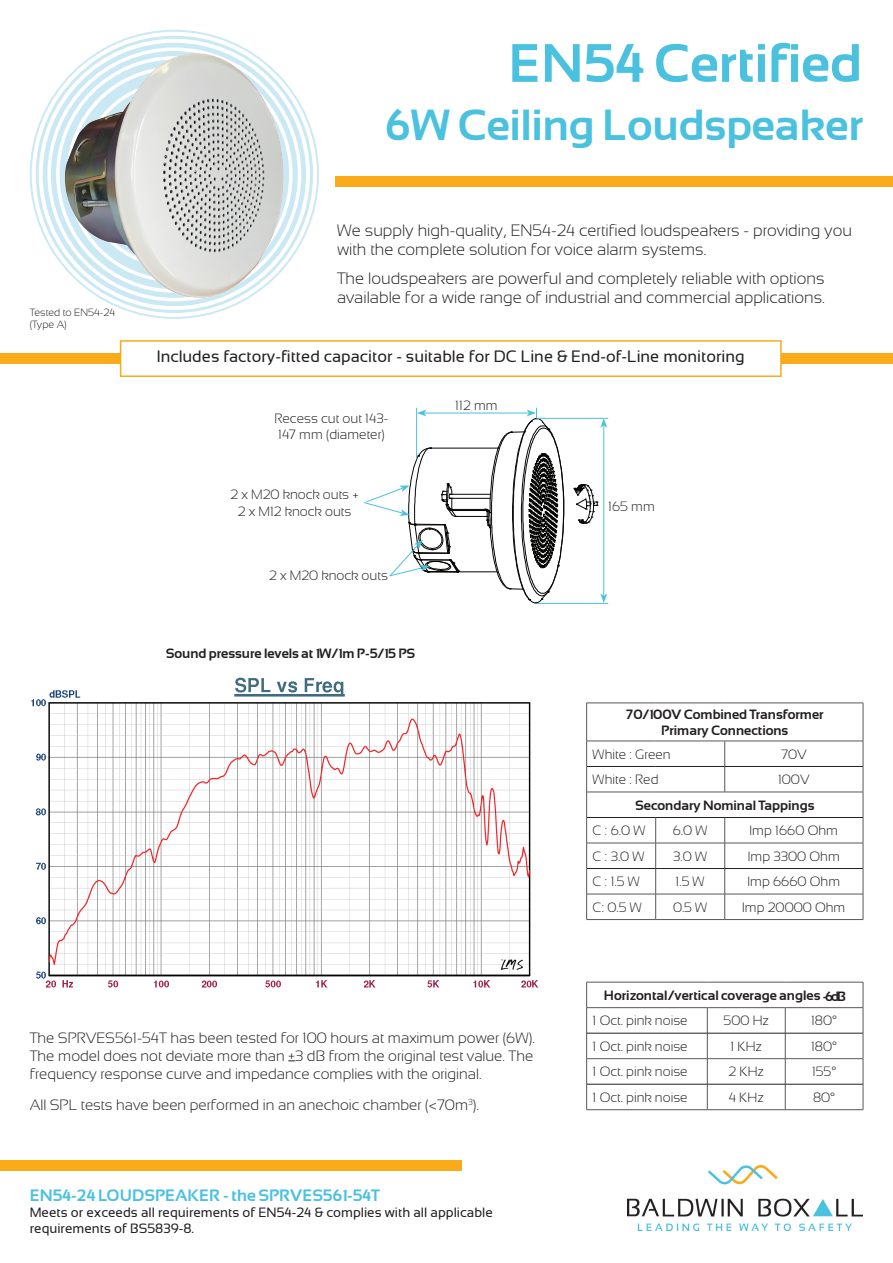
<style>
.page{position:relative;width:893px;height:1263px;background:#fff}
.page>*{position:absolute;margin:0;border:0;box-sizing:border-box;transform-origin:0 0}
.Page_Heading_p1{font:700 54px "Sansation";color:#4ac1df}
.Page_Heading_p1-2{font:700 43.5px "Sansation";color:#4ac1df}
.First_para_front_pag{font:300 16.5px/19.8px "Sansation";color:#231f20}
.t1{font:16.5px "Sansation";color:#231f20}
.Product_Category{font:700 16.5px "Sansation";color:#4ac1df}
.t2{font:300 15px/18px "Sansation";color:#231f20;text-align:justify}
.Table_text{font:300 13.5px/16.2px "Sansation";color:#231f20}
.Table_text_heading{font:700 13.5px "Sansation";color:#231f20}
.Product_Category-2{font:13.5px/16.2px "Sansation";color:#231f20}
.Table_text-2{font:300 10.5px "Sansation";color:#231f20}
</style>
<div class="page">
<svg style="left:36px;top:36px;width:277px;height:277px;background:#cfeaf4"></svg>
<div style="left:39px;top:39px;width:271px;height:271px;background:#fff;border-radius:50%"></div>
<svg style="left:43px;top:43px;width:263px;height:263px;fill:#cbe9f4"></svg>
<img style="left:31px;top:677px;width:507px;height:311px">
<hr style="left:586px;top:982px;width:121px;height:1px;background:#5b5655">
<hr style="left:707px;top:982px;width:78px;height:1px;background:#5b5655">
<hr style="left:785px;top:982px;width:78px;height:1px;background:#5b5655">
<hr style="left:586px;top:1007px;width:121px;height:1px;background:#5b5655">
<hr style="left:707px;top:1007px;width:78px;height:1px;background:#5b5655">
<hr style="left:785px;top:1007px;width:78px;height:1px;background:#5b5655">
<hr style="left:586px;top:1058px;width:121px;height:1px;background:#5b5655">
<hr style="left:707px;top:1058px;width:78px;height:1px;background:#5b5655">
<hr style="left:785px;top:1058px;width:78px;height:1px;background:#5b5655">
<svg style="left:586px;top:982px;width:1px;height:127px"></svg>
<svg style="left:707px;top:1008px;width:1px;height:101px"></svg>
<svg style="left:785px;top:1008px;width:1px;height:101px"></svg>
<svg style="left:863px;top:982px;width:1px;height:127px"></svg>
<hr style="left:586px;top:1109px;width:121px;height:1px;background:#5b5655">
<hr style="left:707px;top:1109px;width:78px;height:1px;background:#5b5655">
<hr style="left:785px;top:1109px;width:78px;height:1px;background:#5b5655">
<hr style="left:587px;top:1033px;width:120px;height:1px;background:#231f20">
<hr style="left:707px;top:1033px;width:78px;height:1px;background:#231f20">
<hr style="left:785px;top:1033px;width:78px;height:1px;background:#231f20">
<hr style="left:587px;top:1084px;width:120px;height:1px;background:#231f20">
<hr style="left:707px;top:1084px;width:78px;height:1px;background:#231f20">
<hr style="left:785px;top:1084px;width:78px;height:1px;background:#231f20">
<hr style="left:450px;top:498px;width:40px;height:1px;background:#040503">
<hr style="left:450px;top:494px;width:40px;height:1px;background:#040503">
<hr style="left:456px;top:516px;width:31px;height:1px;background:#040503">
<hr style="left:448px;top:509px;width:38px;height:1px;background:#040503">
<hr style="left:452px;top:510px;width:36px;height:1px;background:#040503">
<hr style="left:430px;top:448px;width:68px;height:1px;background:#040503">
<hr style="left:429px;top:571px;width:68px;height:1px;background:#040503">
<svg style="left:574px;top:484px;width:24px;height:40px"></svg>
<hr style="left:416px;top:408px;width:1px;height:51px;background:#4ac1df">
<hr style="left:424px;top:413px;width:105px;height:1px;background:#4ac1df">
<svg style="left:417px;top:410px;width:9px;height:6px"></svg>
<svg style="left:485px;top:408px;width:79px;height:196px"></svg>
<hr style="left:536px;top:418px;width:72px;height:1px;background:#4ac1df">
<hr style="left:536px;top:603px;width:72px;height:1px;background:#4ac1df">
<hr style="left:603px;top:425px;width:1px;height:171px;background:#4ac1df">
<svg style="left:600px;top:418px;width:7px;height:10px"></svg>
<svg style="left:600px;top:593px;width:7px;height:10px"></svg>
<svg style="left:364px;top:448px;width:96px;height:129px"></svg>
<hr style="left:586px;top:703px;width:70px;height:1px;background:#5b5655">
<hr style="left:586px;top:703px;width:1px;height:38px;background:#5b5655">
<hr style="left:656px;top:703px;width:69px;height:1px;background:#5b5655">
<hr style="left:725px;top:703px;width:138px;height:1px;background:#5b5655">
<hr style="left:863px;top:703px;width:1px;height:38px;background:#5b5655">
<hr style="left:586px;top:741px;width:70px;height:1px;background:#5b5655">
<hr style="left:656px;top:741px;width:69px;height:1px;background:#5b5655">
<hr style="left:725px;top:741px;width:138px;height:1px;background:#5b5655">
<svg style="left:724px;top:741px;width:1px;height:51px"></svg>
<hr style="left:586px;top:792px;width:70px;height:1px;background:#5b5655">
<hr style="left:656px;top:792px;width:69px;height:1px;background:#5b5655">
<hr style="left:725px;top:792px;width:138px;height:1px;background:#5b5655">
<hr style="left:586px;top:843px;width:70px;height:1px;background:#5b5655">
<hr style="left:656px;top:843px;width:69px;height:1px;background:#5b5655">
<hr style="left:725px;top:843px;width:138px;height:1px;background:#5b5655">
<hr style="left:586px;top:894px;width:70px;height:1px;background:#5b5655">
<svg style="left:586px;top:741px;width:1px;height:178px"></svg>
<hr style="left:656px;top:894px;width:69px;height:1px;background:#5b5655">
<svg style="left:655px;top:818px;width:1px;height:101px"></svg>
<hr style="left:725px;top:894px;width:138px;height:1px;background:#5b5655">
<svg style="left:724px;top:818px;width:1px;height:101px"></svg>
<svg style="left:863px;top:741px;width:1px;height:178px"></svg>
<hr style="left:586px;top:919px;width:70px;height:1px;background:#5b5655">
<hr style="left:656px;top:919px;width:69px;height:1px;background:#5b5655">
<hr style="left:725px;top:919px;width:138px;height:1px;background:#5b5655">
<hr style="left:587px;top:766px;width:69px;height:1px;background:#231f20">
<hr style="left:656px;top:766px;width:69px;height:1px;background:#231f20">
<hr style="left:725px;top:766px;width:138px;height:1px;background:#231f20">
<hr style="left:587px;top:817px;width:69px;height:1px;background:#231f20">
<hr style="left:656px;top:817px;width:69px;height:1px;background:#231f20">
<hr style="left:725px;top:817px;width:138px;height:1px;background:#231f20">
<hr style="left:587px;top:868px;width:69px;height:1px;background:#231f20">
<hr style="left:656px;top:868px;width:69px;height:1px;background:#231f20">
<hr style="left:725px;top:868px;width:138px;height:1px;background:#231f20">
<div style="left:0;top:353px;width:893px;height:11px;background:#faab1a"></div>
<div style="left:121px;top:341px;width:660px;height:35px;background:#fff"></div>
<div style="left:120px;top:340px;width:662px;height:37px;border:2px solid #faab1a"></div>
<img style="left:627px;top:1165px;width:235px;height:65px">
<div style="left:0;top:1160px;width:461px;height:11px;background:#faab1a"></div>
<div style="left:336px;top:176px;width:557px;height:11px;background:#faab1a"></div>
<img style="left:62px;top:47px;width:224px;height:255px">
<p class="Page_Heading_p1" style="left:508px;top:33px;width:355px">EN54 Certified</p>
<p class="Table_text-2" style="left:30px;top:306px;width:87px">Tested to EN54-24</p>
<p class="Table_text-2" style="left:30px;top:319px;width:39px">(Type A)</p>
<p class="Page_Heading_p1-2" style="left:385px;top:101px;width:480px">6W Ceiling Loudspeaker</p>
<p class="First_para_front_pag" style="left:337px;top:220px;width:516px">We supply high-quality, EN54-24 certified loudspeakers - providing you with the complete solution for voice alarm systems.</p>
<p class="First_para_front_pag" style="left:337px;top:268px;width:489px">The loudspeakers are powerful and completely reliable with options available for a wide range of industrial and commercial applications.</p>
<p class="t1" style="left:157px;top:347px;width:589px">Includes factory-fitted capacitor - suitable for DC Line &amp; End-of-Line monitoring</p>
<p class="Table_text" style="left:275px;top:410px;width:115px">Recess cut out 143-<br>147 mm (diameter)</p>
<p class="Table_text" style="left:230px;top:487px;width:130px">2 x M20 knock outs +</p>
<p class="Table_text" style="left:238px;top:503px;width:115px">2 x M12 knock outs</p>
<p class="Table_text" style="left:269px;top:568px;width:120px">2 x M20 knock outs</p>
<p class="Table_text_heading" style="left:166px;top:646px;width:251px">Sound pressure levels at 1W/1m P-5/15 PS</p>
<p class="Table_text" style="left:455px;top:397px;width:44px">112 mm</p>
<p class="Table_text" style="left:608px;top:498px;width:48px">165 mm</p>
<p class="Table_text_heading" style="left:626px;top:706px;width:199px">70/100V Combined Transformer</p>
<p class="Table_text_heading" style="left:661px;top:723px;width:129px">Primary Connections</p>
<p class="Table_text" style="left:593px;top:746px;width:80px">White : Green</p>
<p class="Table_text" style="left:781px;top:746px;width:28px">70V</p>
<p class="Table_text" style="left:593px;top:771px;width:67px">White : Red</p>
<p class="Table_text" style="left:778px;top:771px;width:33px">100V</p>
<p class="Table_text_heading" style="left:635px;top:797px;width:181px">Secondary Nominal Tappings</p>
<p class="Table_text" style="left:593px;top:822px;width:54px">C : 6.0 W</p>
<p class="Table_text" style="left:673px;top:822px;width:36px">6.0 W</p>
<p class="Table_text" style="left:750px;top:822px;width:90px">Imp 1660 Ohm</p>
<p class="Table_text" style="left:593px;top:848px;width:54px">C : 3.0 W</p>
<p class="Table_text" style="left:673px;top:848px;width:36px">3.0 W</p>
<p class="Table_text" style="left:748px;top:848px;width:94px">Imp 3300 Ohm</p>
<p class="Table_text" style="left:593px;top:873px;width:49px">C : 1.5 W</p>
<p class="Table_text" style="left:676px;top:873px;width:31px">1.5 W</p>
<p class="Table_text" style="left:747px;top:873px;width:94px">Imp 6660 Ohm</p>
<p class="Table_text" style="left:593px;top:899px;width:51px">C: 0.5 W</p>
<p class="Table_text" style="left:673px;top:899px;width:36px">0.5 W</p>
<p class="Table_text" style="left:742px;top:899px;width:105px">Imp 20000 Ohm</p>
<p class="t2" style="left:30px;top:1029px;width:507px">The SPRVES561-54T has been tested for 100 hours at maximum power (6W).<br>The model does not deviate more than +3 dB from the original test value. The frequency response curve and impedance complies with the original.</p>
<p class="t2" style="left:30px;top:1096px;width:451px">All SPL tests have been performed in an anechoic chamber (&lt;70m<sup>3</sup>).</p>
<p class="Product_Category" style="left:30px;top:1186px;width:352px">EN54-24 LOUDSPEAKER - the SPRVES561-54T</p>
<p class="Product_Category-2" style="left:30px;top:1204px;width:465px">Meets or exceeds all requirements of EN54-24 &amp; complies with all applicable requirements of BS5839-8.</p>
<p class="Table_text_heading" style="left:604px;top:988px;width:243px">Horizontal/vertical coverage angles -6dB</p>
<p class="Table_text" style="left:593px;top:1012px;width:97px">1 Oct. pink noise</p>
<p class="Table_text" style="left:724px;top:1012px;width:47px">500 Hz</p>
<p class="Table_text" style="left:811px;top:1012px;width:28px">180°</p>
<p class="Table_text" style="left:593px;top:1038px;width:97px">1 Oct. pink noise</p>
<p class="Table_text" style="left:730px;top:1038px;width:33px">1 KHz</p>
<p class="Table_text" style="left:811px;top:1038px;width:28px">180°</p>
<p class="Table_text" style="left:593px;top:1064px;width:97px">1 Oct. pink noise</p>
<p class="Table_text" style="left:728px;top:1064px;width:37px">2 KHz</p>
<p class="Table_text" style="left:812px;top:1064px;width:26px">155°</p>
<p class="Table_text" style="left:593px;top:1089px;width:97px">1 Oct. pink noise</p>
<p class="Table_text" style="left:729px;top:1089px;width:37px">4 KHz</p>
<p class="Table_text" style="left:813px;top:1089px;width:24px">80°</p>
</div>
